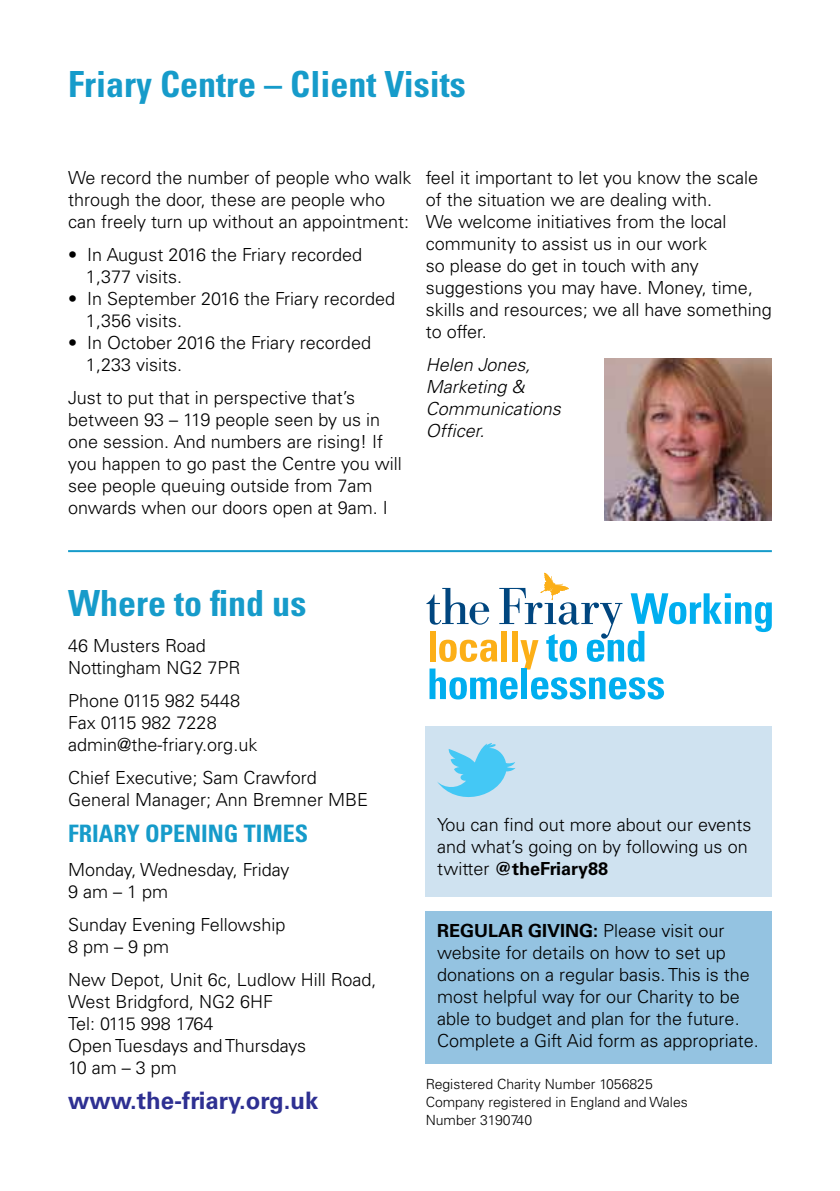
<style>
.page{position:relative;width:840px;height:1191px;background:#fff}
.page>*{position:absolute;margin:0;border:0;box-sizing:border-box;transform-origin:0 0}
.t1{font:700 condensed 36px "Univers";color:#169bca}
.t2{font:700 24px "Univers";color:#2e3092}
.t3{font:700 condensed 24px "Univers";color:#169bca}
.t4{font:300 18px/22px "Univers";color:#000}
.t5{font:italic 300 18px/22px "Univers";color:#000}
.t6{font:300 14px/18px "Univers";color:#000}
.s1{font-weight:700}
</style>
<div class="page">
<div style="left:425px;top:911px;width:346px;height:153px;background:#94c3e1"></div>
<div style="left:425px;top:726px;width:346px;height:170px;background:#cfe2f0"></div>
<img style="left:604px;top:359px;width:167px;height:161px">
<hr style="left:68px;top:550px;width:703px;height:2px;background:#169bca">
<svg style="left:426px;top:573px;width:345px;height:126px"></svg>
<svg style="left:437px;top:743px;width:78px;height:54px"></svg>
<h1 class="t1" style="left:68px;top:62px;width:399px">Friary Centre – Client Visits</h1>
<p class="t4" style="left:68px;top:167px;width:345px">We record the number of people who walk through the door, these are people who can freely turn up without an appointment:</p>
<p class="t4" style="left:86px;top:244px;width:277px;text-indent:-18px">• In August 2016 the Friary recorded<br>1,377 visits.</p>
<p class="t4" style="left:86px;top:288px;width:310px;text-indent:-18px">• In September 2016 the Friary recorded<br>1,356 visits.</p>
<p class="t4" style="left:86px;top:332px;width:286px;text-indent:-18px">• In October 2016 the Friary recorded<br>1,233 visits.</p>
<p class="t4" style="left:68px;top:387px;width:335px">Just to put that in perspective that’s between 93 – 119 people seen by us in one session. And numbers are rising! If you happen to go past the Centre you will see people queuing outside from 7am onwards when our doors open at 9am. I</p>
<p class="t4" style="left:425px;top:167px;width:347px">feel it important to let you know the scale of the situation we are dealing with.<br>We welcome initiatives from the local community to assist us in our work<br>so please do get in touch with any suggestions you may have. Money, time, skills and resources; we all have something to offer.</p>
<p class="t5" style="left:425px;top:354px;width:137px">Helen Jones,<br>Marketing &amp;<br>Communications<br>Officer.</p>
<h1 class="t1" style="left:68px;top:581px;width:239px">Where to find us</h1>
<p class="t4" style="left:68px;top:635px;width:174px">46 Musters Road<br>Nottingham NG2 7PR</p>
<p class="t4" style="left:68px;top:690px;width:191px">Phone 0115 982 5448<br>Fax 0115 982 7228 admin@the-friary.org.uk</p>
<p class="t4" style="left:68px;top:767px;width:301px">Chief Executive; Sam Crawford<br>General Manager; Ann Bremner MBE</p>
<h2 class="t3" style="left:68px;top:819px;width:241px">FRIARY OPENING TIMES</h2>
<p class="t4" style="left:68px;top:859px;width:223px">Monday, Wednesday, Friday<br>9 am – 1 pm</p>
<p class="t4" style="left:68px;top:914px;width:219px">Sunday Evening Fellowship<br>8 pm – 9 pm</p>
<p class="t4" style="left:68px;top:969px;width:309px">New Depot, Unit 6c, Ludlow Hill Road,<br>West Bridgford, NG2 6HF<br>Tel: 0115 998 1764<br>Open Tuesdays and Thursdays<br>10 am – 3 pm</p>
<h2 class="t2" style="left:68px;top:1087px;width:252px">www.the-friary.org.uk</h2>
<p class="t4" style="left:437px;top:813px;width:315px">You can find out more about our events and what’s going on by following us on twitter <span class="s1">@theFriary88</span></p>
<p class="t4" style="left:437px;top:919px;width:323px"><span class="s1">REGULAR GIVING:</span> Please visit our website for details on how to set up donations on a regular basis. This is the most helpful way for our Charity to be able to budget and plan for the future.<br>Complete a Gift Aid form as appropriate.</p>
<p class="t6" style="left:425px;top:1074px;width:263px">Registered Charity Number 1056825<br>Company registered in England and Wales<br>Number 3190740</p>
</div>
